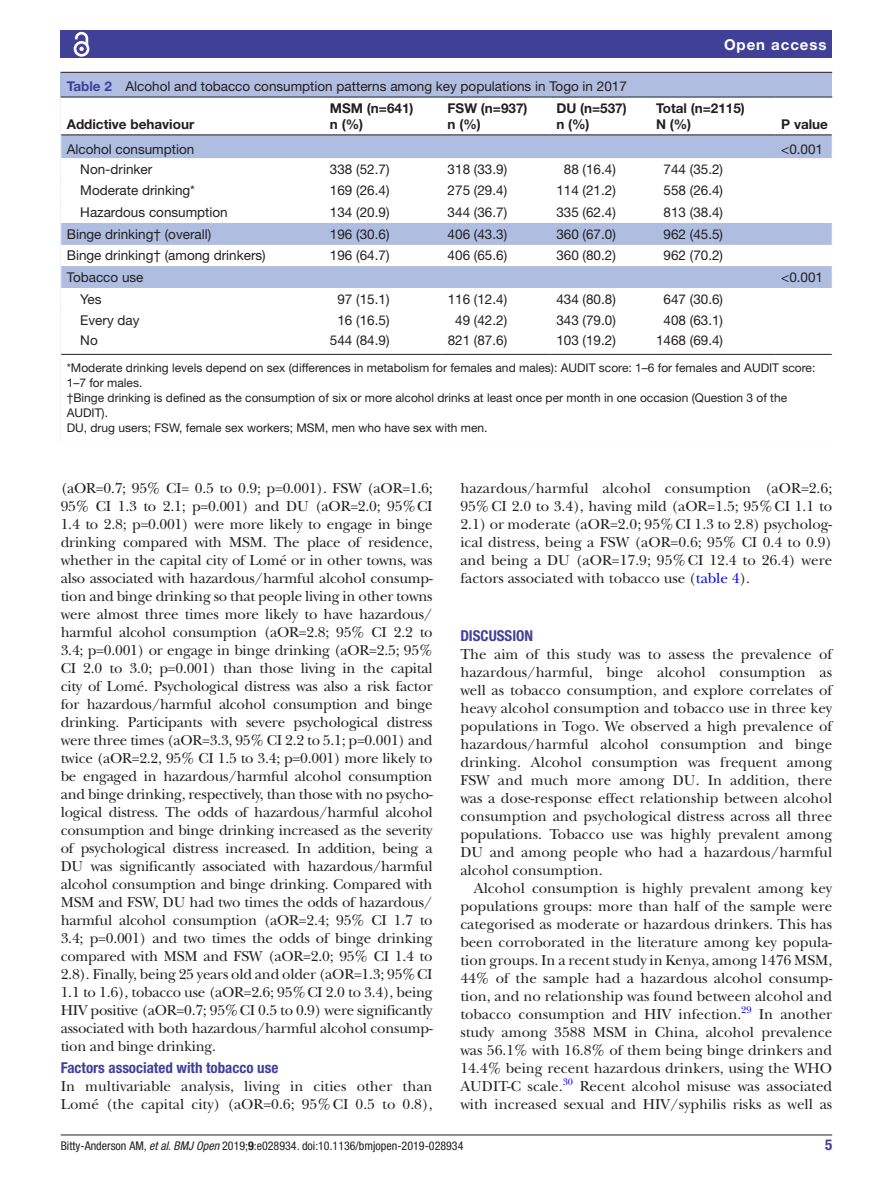
<style>
.page{position:relative;width:893px;height:1191px;background:#fff}
.page>*{position:absolute;margin:0;border:0;box-sizing:border-box;transform-origin:0 0}
.t1{font:15px/18px "New Baskerville";color:#231f20;text-align:justify}
.t2{font:700 condensed 15px "Helvetica Neue LT Std";color:#414099}
.t3{font:700 15px "Helvetica Neue LT Std";letter-spacing:.065em;color:#fff}
.t4{font:13.5px "Helvetica Neue LT Std";color:#231f20}
.t5{font:700 13.5px/16.2px "Helvetica Neue LT Std";color:#231f20}
.t6{font:12px/15px "Helvetica Neue LT Std";color:#231f20}
.t7{font:condensed 12px "Helvetica Neue LT Std";color:#231f20}
.t8{font:9.9px "New Baskerville";color:#00f}
.s1{font-weight:700;color:#414099}
.s2{color:#00f}
.s3{font-style:italic}
.s4{font-weight:700}
</style>
<div class="page">
<hr style="left:61px;top:1134px;width:771px;height:1px;background:#231f20">
<div style="left:61px;top:31px;width:771px;height:27px;background:#414099"></div>
<svg style="left:73px;top:31px;width:17px;height:26px"></svg>
<div style="left:61px;top:73px;width:771px;height:368px;background:#afbde1"></div>
<hr style="left:61px;top:72px;width:771px;height:1px;background:#231f20">
<div style="left:61px;top:98px;width:771px;height:343px;background:#fff"></div>
<svg style="left:61px;top:135px;width:771px;height:153px;fill:#fff"></svg>
<hr style="left:775px;top:354px;width:57px;height:1px;background:#231f20">
<hr style="left:61px;top:97px;width:263px;height:1px;background:#231f20">
<hr style="left:61px;top:134px;width:263px;height:1px;background:#231f20">
<hr style="left:324px;top:97px;width:118px;height:1px;background:#231f20">
<hr style="left:324px;top:134px;width:118px;height:1px;background:#231f20">
<hr style="left:442px;top:97px;width:108px;height:1px;background:#231f20">
<hr style="left:442px;top:134px;width:108px;height:1px;background:#231f20">
<hr style="left:550px;top:97px;width:100px;height:1px;background:#231f20">
<hr style="left:550px;top:134px;width:100px;height:1px;background:#231f20">
<hr style="left:650px;top:97px;width:125px;height:1px;background:#231f20">
<hr style="left:650px;top:134px;width:125px;height:1px;background:#231f20">
<hr style="left:775px;top:97px;width:57px;height:1px;background:#231f20">
<hr style="left:775px;top:134px;width:57px;height:1px;background:#231f20">
<hr style="left:324px;top:354px;width:118px;height:1px;background:#231f20">
<hr style="left:442px;top:354px;width:108px;height:1px;background:#231f20">
<hr style="left:550px;top:354px;width:100px;height:1px;background:#231f20">
<hr style="left:650px;top:354px;width:125px;height:1px;background:#231f20">
<hr style="left:61px;top:354px;width:263px;height:1px;background:#231f20">
<svg style="left:60px;top:135px;width:1px;height:219px"></svg>
<hr style="left:67px;top:386px;width:765px;height:2px;background:#fff">
<hr style="left:67px;top:416px;width:765px;height:2px;background:#fff">
<hr style="left:67px;top:431px;width:765px;height:2px;background:#fff">
<p class="t3" style="left:724px;top:35px;width:104px">Open access</p>
<p class="t4" style="left:67px;top:78px;width:562px"><span class="s1">Table 2</span> Alcohol and tobacco consumption patterns among key populations in Togo in 2017</p>
<p class="t5" style="left:67px;top:116px;width:129px">Addictive behaviour</p>
<p class="t5" style="left:330px;top:99px;width:85px">MSM (n=641) n (%)</p>
<p class="t5" style="left:448px;top:99px;width:81px">FSW (n=937) n (%)</p>
<p class="t5" style="left:556px;top:99px;width:72px">DU (n=537) n (%)</p>
<p class="t5" style="left:656px;top:99px;width:90px">Total (n=2115)<br>N (%)</p>
<p class="t5" style="left:781px;top:116px;width:48px">P value</p>
<p class="t4" style="left:67px;top:141px;width:129px">Alcohol consumption</p>
<p class="t4" style="left:781px;top:141px;width:43px">&lt;0.001</p>
<p class="t4" style="left:80px;top:161px;width:74px">Non-drinker</p>
<p class="t4" style="left:330px;top:161px;width:61px">338 (52.7)</p>
<p class="t4" style="left:448px;top:161px;width:61px">318 (33.9)</p>
<p class="t4" style="left:564px;top:161px;width:54px">88 (16.4)</p>
<p class="t4" style="left:664px;top:161px;width:61px">744 (35.2)</p>
<p class="t4" style="left:80px;top:182px;width:116px">Moderate drinking*</p>
<p class="t4" style="left:330px;top:182px;width:61px">169 (26.4)</p>
<p class="t4" style="left:448px;top:182px;width:61px">275 (29.4)</p>
<p class="t4" style="left:556px;top:182px;width:61px">114 (21.2)</p>
<p class="t4" style="left:664px;top:182px;width:61px">558 (26.4)</p>
<p class="t4" style="left:80px;top:204px;width:149px">Hazardous consumption</p>
<p class="t4" style="left:330px;top:204px;width:61px">134 (20.9)</p>
<p class="t4" style="left:448px;top:204px;width:61px">344 (36.7)</p>
<p class="t4" style="left:556px;top:204px;width:61px">335 (62.4)</p>
<p class="t4" style="left:664px;top:204px;width:61px">813 (38.4)</p>
<p class="t4" style="left:67px;top:226px;width:146px">Binge drinking† (overall)</p>
<p class="t4" style="left:330px;top:226px;width:61px">196 (30.6)</p>
<p class="t4" style="left:448px;top:226px;width:61px">406 (43.3)</p>
<p class="t4" style="left:556px;top:226px;width:61px">360 (67.0)</p>
<p class="t4" style="left:664px;top:226px;width:61px">962 (45.5)</p>
<p class="t4" style="left:67px;top:247px;width:201px">Binge drinking† (among drinkers)</p>
<p class="t4" style="left:330px;top:247px;width:61px">196 (64.7)</p>
<p class="t4" style="left:448px;top:247px;width:61px">406 (65.6)</p>
<p class="t4" style="left:556px;top:247px;width:61px">360 (80.2)</p>
<p class="t4" style="left:664px;top:247px;width:61px">962 (70.2)</p>
<p class="t4" style="left:67px;top:269px;width:78px">Tobacco use</p>
<p class="t4" style="left:781px;top:269px;width:43px">&lt;0.001</p>
<p class="t4" style="left:80px;top:291px;width:23px">Yes</p>
<p class="t4" style="left:337px;top:291px;width:54px">97 (15.1)</p>
<p class="t4" style="left:448px;top:291px;width:61px">116 (12.4)</p>
<p class="t4" style="left:556px;top:291px;width:61px">434 (80.8)</p>
<p class="t4" style="left:664px;top:291px;width:61px">647 (30.6)</p>
<p class="t4" style="left:80px;top:312px;width:61px">Every day</p>
<p class="t4" style="left:337px;top:312px;width:54px">16 (16.5)</p>
<p class="t4" style="left:455px;top:312px;width:54px">49 (42.2)</p>
<p class="t4" style="left:556px;top:312px;width:61px">343 (79.0)</p>
<p class="t4" style="left:664px;top:312px;width:61px">408 (63.1)</p>
<p class="t4" style="left:80px;top:332px;width:19px">No</p>
<p class="t4" style="left:330px;top:332px;width:61px">544 (84.9)</p>
<p class="t4" style="left:448px;top:332px;width:61px">821 (87.6)</p>
<p class="t4" style="left:556px;top:332px;width:61px">103 (19.2)</p>
<p class="t4" style="left:656px;top:332px;width:69px">1468 (69.4)</p>
<p class="t6" style="left:67px;top:360px;width:750px">*Moderate drinking levels depend on sex (differences in metabolism for females and males): AUDIT score: 1–6 for females and AUDIT score:<br>1–7 for males.<br>†Binge drinking is defined as the consumption of six or more alcohol drinks at least once per month in one occasion (Question 3 of the AUDIT).<br>DU, drug users; FSW, female sex workers; MSM, men who have sex with men.</p>
<p class="t1" style="left:61px;top:479px;width:373px">(aOR=0.7; 95% CI= 0.5 to 0.9; p=0.001). FSW (aOR=1.6; 95% CI 1.3 to 2.1; p=0.001) and DU (aOR=2.0; 95%CI 1.4 to 2.8; p=0.001) were more likely to engage in binge drinking compared with MSM. The place of residence, whether in the capital city of Lomé or in other towns, was also associated with hazardous/harmful alcohol consump&shy;tion and binge drinking so that people living in other towns were almost three times more likely to have hazardous/ harmful alcohol consumption (aOR=2.8; 95% CI 2.2 to 3.4; p=0.001) or engage in binge drinking (aOR=2.5; 95% CI 2.0 to 3.0; p=0.001) than those living in the capital city of Lomé. Psychological distress was also a risk factor for hazardous/harmful alcohol consumption and binge drinking. Participants with severe psychological distress were three times (aOR=3.3, 95% CI 2.2 to 5.1; p=0.001) and twice (aOR=2.2, 95% CI 1.5 to 3.4; p=0.001) more likely to be engaged in hazardous/harmful alcohol consumption and binge drinking, respectively, than those with no psycho&shy;logical distress. The odds of hazardous/harmful alcohol consumption and binge drinking increased as the severity of psychological distress increased. In addition, being a DU was significantly associated with hazardous/harmful alcohol consumption and binge drinking. Compared with MSM and FSW, DU had two times the odds of hazardous/ harmful alcohol consumption (aOR=2.4; 95% CI 1.7 to 3.4; p=0.001) and two times the odds of binge drinking compared with MSM and FSW (aOR=2.0; 95% CI 1.4 to 2.8). Finally, being 25 years old and older (aOR=1.3; 95%CI 1.1 to 1.6), tobacco use (aOR=2.6; 95%CI 2.0 to 3.4), being HIV positive (aOR=0.7; 95%CI 0.5 to 0.9) were significantly associated with both hazardous/harmful alcohol consump&shy;tion and binge drinking.</p>
<p class="t2" style="left:61px;top:1059px;width:219px">Factors associated with tobacco use</p>
<p class="t1" style="left:61px;top:1077px;width:373px">In multivariable analysis, living in cities other than<br>Lomé (the capital city) (aOR=0.6; 95%CI 0.5 to 0.8),</p>
<p class="t1" style="left:460px;top:479px;width:373px">hazardous/harmful alcohol consumption (aOR=2.6; 95%CI 2.0 to 3.4), having mild (aOR=1.5; 95%CI 1.1 to 2.1) or moderate (aOR=2.0; 95%CI 1.3 to 2.8) psycholog&shy;ical distress, being a FSW (aOR=0.6; 95% CI 0.4 to 0.9) and being a DU (aOR=17.9; 95%CI 12.4 to 26.4) were factors associated with tobacco use (<span class="s2">table 4</span>).</p>
<p class="t2" style="left:460px;top:627px;width:74px">Discussion</p>
<p class="t1" style="left:460px;top:645px;width:373px">The aim of this study was to assess the prevalence of hazardous/harmful, binge alcohol consumption as well as tobacco consumption, and explore correlates of heavy alcohol consumption and tobacco use in three key populations in Togo. We observed a high prevalence of hazardous/harmful alcohol consumption and binge drinking. Alcohol consumption was frequent among FSW and much more among DU. In addition, there was a dose-response effect relationship between alcohol consumption and psychological distress across all three populations. Tobacco use was highly prevalent among DU and among people who had a hazardous/harmful alcohol consumption.</p>
<p class="t1" style="left:460px;top:879px;width:373px;text-indent:13px">Alcohol consumption is highly prevalent among key populations groups: more than half of the sample were categorised as moderate or hazardous drinkers. This has been corroborated in the literature among key popula&shy;tion groups. In a recent study in Kenya, among 1476 MSM, 44% of the sample had a hazardous alcohol consump&shy;tion, and no relationship was found between alcohol and tobacco consumption and HIV infection.</p>
<p class="t8" style="left:741px;top:1003px;width:12px">29</p>
<p class="t1" style="left:460px;top:1005px;width:373px;text-indent:298px">In another study among 3588 MSM in China, alcohol prevalence was 56.1% with 16.8% of them being binge drinkers and 14.4% being recent hazardous drinkers, using the WHO AUDIT-C scale.</p>
<p class="t8" style="left:563px;top:1075px;width:12px">30</p>
<p class="t1" style="left:460px;top:1077px;width:373px;text-align:right">Recent alcohol misuse was associated<br>with increased sexual and HIV/syphilis risks as well as</p>
<p class="t7" style="left:61px;top:1138px;width:404px">Bitty-Anderson AM, <span class="s3">et al</span>. <span class="s3">BMJ Open</span> 2019;<span class="s4">9</span>:e028934. doi:10.1136/bmjopen-2019-028934</p>
<p class="t2" style="left:825px;top:1135px;width:9px">5</p>
</div>
